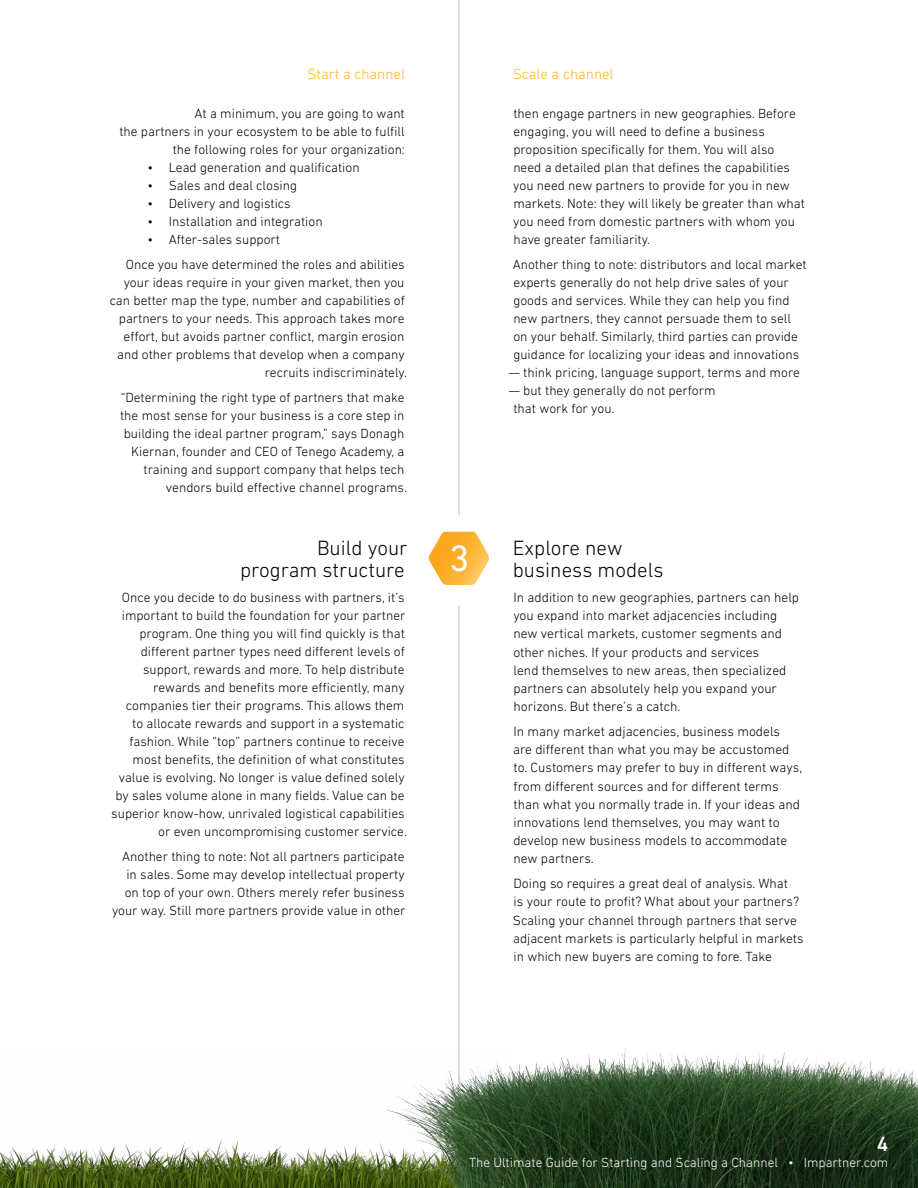
<style>
.page{position:relative;width:918px;height:1188px;background:#fff}
.page>*{position:absolute;margin:0;border:0;box-sizing:border-box;transform-origin:0 0}
.t1{font:37.5px "DIN Next LT Pro";color:#fff}
.t2{font:300 21px/22.5px "DIN Next LT Pro";color:#000;text-align:right}
.t3{font:500 21px "DIN Next LT Pro";color:#fff}
.t4{font:300 15px "DIN Next LT Pro";color:#ffb618}
.t5{font:300 13.65px/18.1px "DIN Next LT Pro";color:#000}
.t6{font:300 13.5px/18px "DIN Next LT Pro";color:#000;text-align:right}
.t7{font:300 13.5px "DIN Next LT Pro";color:#fff}
.s1{font-size:13.5px}
</style>
<div class="page">
<svg style="left:429px;top:532px;width:60px;height:53px"></svg>
<hr style="left:459px;top:0;width:1px;height:515px;background:#bcbec0">
<hr style="left:459px;top:606px;width:1px;height:582px;background:#bcbec0">
<img style="left:0;top:1139px;width:337px;height:49px">
<img style="left:337px;top:1026px;width:581px;height:162px">
<p class="t4" style="left:307px;top:65px;width:99px">Start a channel</p>
<p class="t4" style="left:513px;top:65px;width:102px">Scale a channel</p>
<p class="t6" style="left:119px;top:104px;width:287px">At a minimum, you are going to want<br>the partners in your ecosystem to be able to fulfill the following roles for your organization:</p>
<p class="t6" style="left:148px;top:158px;width:214px">• Lead generation and qualification</p>
<p class="t6" style="left:148px;top:176px;width:151px">• Sales and deal closing</p>
<p class="t6" style="left:148px;top:194px;width:145px">• Delivery and logistics</p>
<p class="t6" style="left:148px;top:212px;width:177px">• Installation and integration</p>
<p class="t6" style="left:126px;top:227px;width:280px;line-height:24.8px;text-align:left;text-indent:22px">• After-sales support<br>Once you have determined the roles and abilities</p>
<p class="t6" style="left:110px;top:273px;width:299px">your ideas require in your given market, then you can better map the type, number and capabilities of partners to your needs. This approach takes more effort, but avoids partner conflict, margin erosion and other problems that develop when a company recruits indiscriminately.</p>
<p class="t6" style="left:120px;top:388px;width:288px">“Determining the right type of partners that make the most sense for your business is a core step in building the ideal partner program,” says Donagh Kiernan, founder and CEO of Tenego Academy, a training and support company that helps tech vendors build effective channel programs.</p>
<h2 class="t2" style="left:240px;top:536px;width:169px">Build your program structure</h2>
<p class="t6" style="left:111px;top:588px;width:297px">Once you decide to do business with partners, it’s important to build the foundation for your partner program. One thing you will find quickly is that different partner types need different levels of support, rewards and more. To help distribute rewards and benefits more efficiently, many companies tier their programs. This allows them<br>to allocate rewards and support in a systematic fashion. While “top” partners continue to receive most benefits, the definition of what constitutes value is evolving. No longer is value defined solely by sales volume alone in many fields. Value can be superior know-how, unrivaled logistical capabilities or even uncompromising customer service.</p>
<p class="t6" style="left:112px;top:847px;width:295px">Another thing to note: Not all partners participate in sales. Some may develop intellectual property on top of your own. Others merely refer business your way. Still more partners provide value in other</p>
<p class="t6" style="left:513px;top:104px;width:293px;text-align:left">then engage partners in new geographies. Before engaging, you will need to define a business proposition specifically for them. You will also need a detailed plan that defines the capabilities you need new partners to provide for you in new markets. Note: they will likely be greater than what you need from domestic partners with whom you have greater familiarity.</p>
<p class="t6" style="left:513px;top:255px;width:296px;text-align:left">Another thing to note: distributors and local market experts generally do not help drive sales of your goods and services. While they can help you find new partners, they cannot persuade them to sell on your behalf. Similarly, third parties can provide guidance for localizing your ideas and innovations</p>
<p class="t6" style="left:509px;top:363px;width:293px">— think pricing, language support, terms and more</p>
<p class="t6" style="left:513px;top:381px;width:204px;text-align:left;text-indent:-5px">— but they generally do not perform that work for you.</p>
<h1 class="t1" style="left:449px;top:536px;width:22px">3</h1>
<h2 class="t2" style="left:513px;top:536px;width:152px;text-align:left">Explore new business models</h2>
<p class="t5" style="left:513px;top:588px;width:287px">In addition to new geographies, partners can help you expand into market adjacencies including new vertical markets, customer segments and other niches. If your products and services<br>lend themselves to new areas, then specialized partners can absolutely help you expand your horizons. But there’s a catch.</p>
<p class="t5" style="left:513px;top:722px;width:291px">In many market adjacencies, business models<br>are different than what you may be accustomed to. Customers may prefer to buy in different ways, from different sources and for different terms than what you normally trade in. If your ideas and innovations lend themselves, you may want to develop new business models to accommodate new partners.</p>
<p class="t5" style="left:513px;top:874px;width:288px">Doing so requires a great deal of analysis. What is your route to profit? What about your partners?<br>Scaling your channel through <span class="s1">partners that serve</span></p>
<p class="t6" style="left:513px;top:929px;width:292px;text-align:left">adjacent markets is particularly helpful in markets in which new buyers are coming to fore. Take</p>
<h2 class="t3" style="left:877px;top:1131px;width:13px">4</h2>
<p class="t7" style="left:469px;top:1154px;width:421px">The Ultimate Guide for Starting and Scaling a Channel • Impartner.com</p>
</div>
